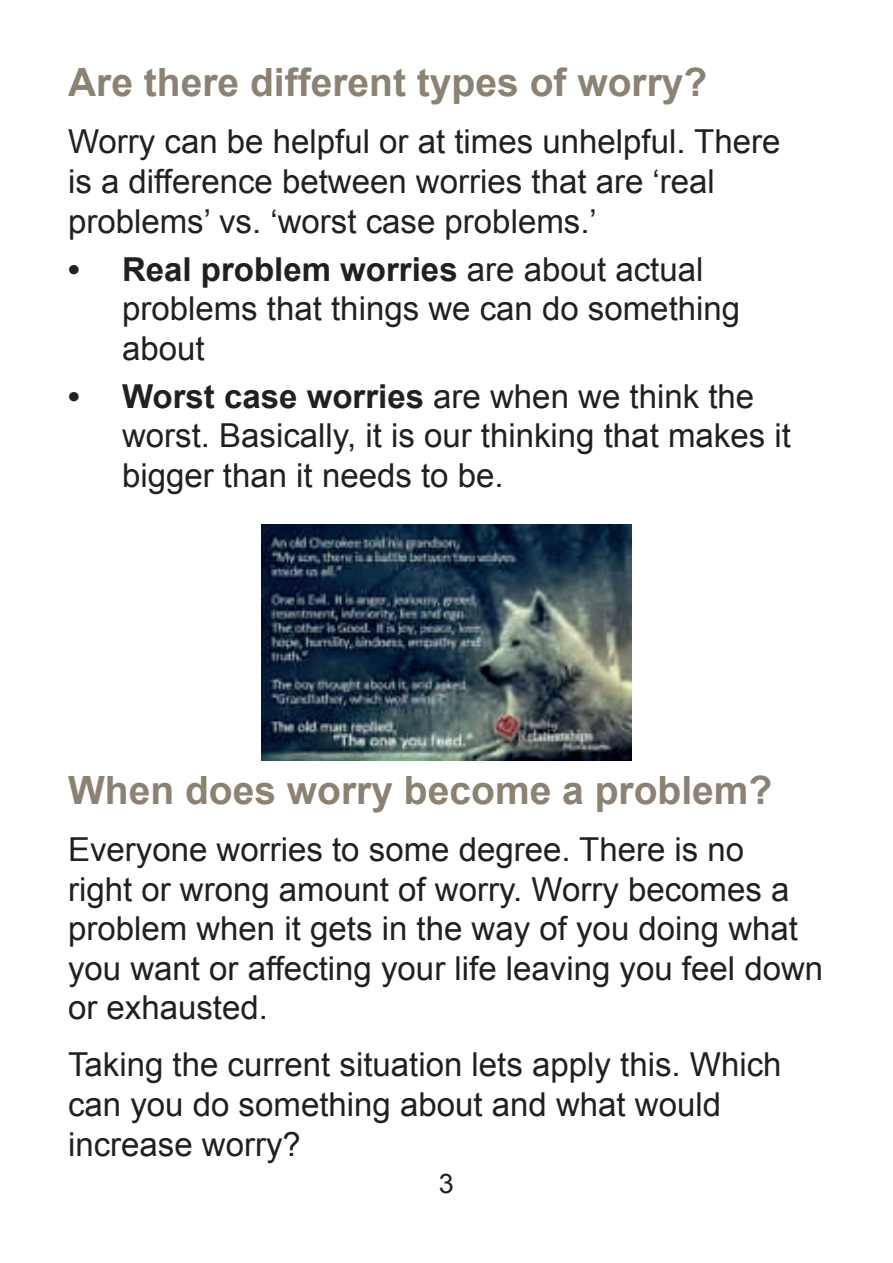
<style>
.page{position:relative;width:893px;height:1263px;background:#fff}
.page>*{position:absolute;margin:0;border:0;box-sizing:border-box;transform-origin:0 0}
.t1{font:700 39px "Arial";color:#8c8273}
.t2{font:33px/39.6px "Arial";color:#231f20}
.t3{font:27px "Arial";color:#231f20}
.s1{font-weight:700}
</style>
<div class="page">
<img style="left:261px;top:524px;width:371px;height:236px">
<p class="t1" style="left:68px;top:57px;width:641px">Are there different types of worry?</p>
<p class="t2" style="left:68px;top:122px;width:714px">Worry can be helpful or at times unhelpful. There is a difference between worries that are ‘real problems’ vs. ‘worst case problems.’</p>
<p class="t2" style="left:122px;top:250px;width:620px;text-indent:-54px"><span class="s1">• Real problem worries</span> are about actual problems that things we can do something about</p>
<p class="t2" style="left:122px;top:377px;width:670px;text-indent:-54px"><span class="s1">• Worst case worries</span> are when we think the worst. Basically, it is our thinking that makes it bigger than it needs to be.</p>
<p class="t1" style="left:68px;top:764px;width:706px">When does worry become a problem?</p>
<p class="t2" style="left:68px;top:830px;width:757px">Everyone worries to some degree. There is no<br>right or wrong amount of worry. Worry becomes a problem when it gets in the way of you doing what you want or affecting your life leaving you feel down or exhausted.</p>
<p class="t2" style="left:68px;top:1045px;width:715px">Taking the current situation lets apply this. Which can you do something about and what would increase worry?</p>
<p class="t3" style="left:439px;top:1165px;width:17px">3</p>
</div>
